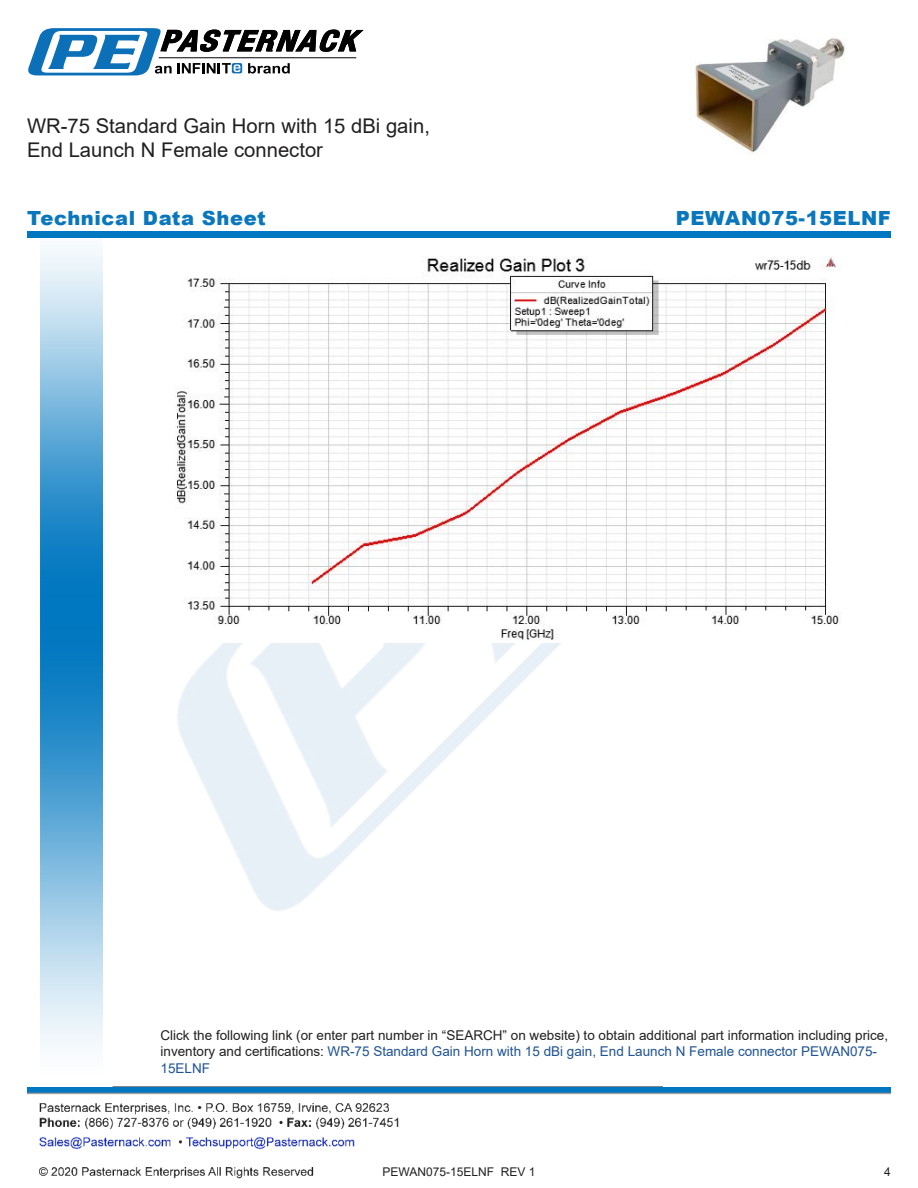
<style>
.page{position:relative;width:918px;height:1188px;background:#fff}
.page>*{position:absolute;margin:0;border:0;box-sizing:border-box;transform-origin:0 0}
.t1{font:20.25px/24.3px "Arial";color:#221f1f}
.t2{font:900 19.5px "Arial";letter-spacing:.03em;color:#0a77bd}
.t3{font:13.5px/16.2px "Arial";color:#221f1f}
.t4{font:12px "Arial";color:#221f1f}
.s1{color:#1f5392}
</style>
<div class="page">
<img style="left:39px;top:1087px;width:623px;height:92px">
<img style="left:102px;top:248px;width:459px;height:722px">
<img style="left:27px;top:1088px;width:864px;height:9px">
<img style="left:40px;top:237px;width:62px;height:811px">
<div style="left:27px;top:231px;width:864px;height:6px;background:#0177c0"></div>
<svg style="left:28px;top:28px;width:336px;height:47px"></svg>
<img style="left:168px;top:257px;width:672px;height:385px">
<img style="left:695px;top:38px;width:151px;height:117px">
<h1 class="t1" style="left:27px;top:116px;width:404px">WR-75 Standard Gain Horn with 15 dBi gain,<br>End Launch N Female connector</h1>
<h2 class="t2" style="left:27px;top:207px;width:240px">Technical Data Sheet</h2>
<h2 class="t2" style="left:676px;top:207px;width:217px">PEWAN075-15ELNF</h2>
<p class="t3" style="left:160px;top:1029px;width:729px">Click the following link (or enter part number in “SEARCH” on website) to obtain additional part information including price, inventory and certi昀椀cations: <span class="s1">WR-75 Standard Gain Horn with 15 dBi gain, End Launch N Female connector PEWAN075-<br>15ELNF</span></p>
<p class="t4" style="left:383px;top:1167px;width:154px">PEWAN075-15ELNF REV 1</p>
<p class="t4" style="left:884px;top:1167px;width:8px">4</p>
</div>
